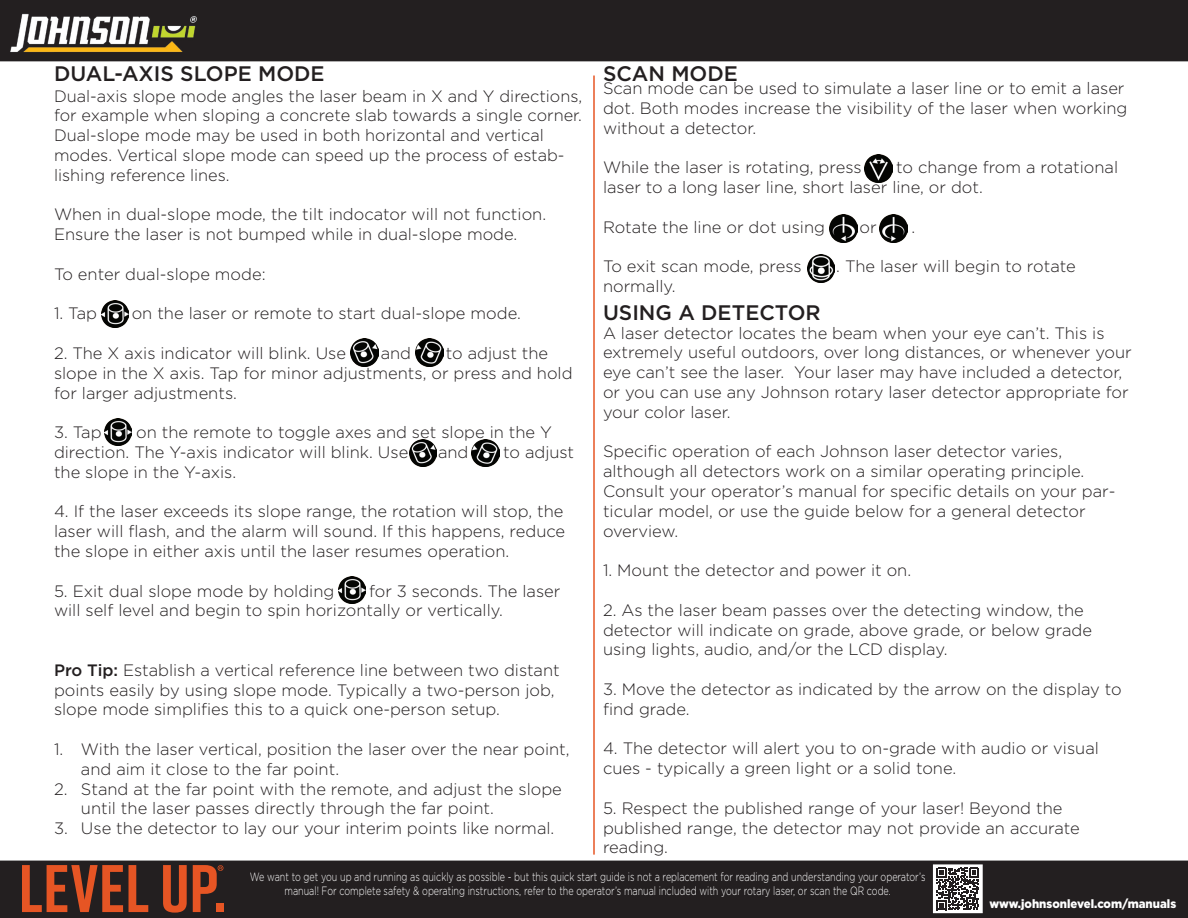
<style>
.page{position:relative;width:1188px;height:918px;background:#fff}
.page>*{position:absolute;margin:0;border:0;box-sizing:border-box;transform-origin:0 0}
.t1{font:500 21px "Gotham";color:#231f20}
.t2{font:300 16.5px/19.8px "Gotham";color:#231f20}
.t3{font:300 12px/14.4px "Gotham";color:#fff;text-align:center;scale:.75 1}
.t4{font:900 12px "Gotham";color:#fff;scale:.95 1}
.s1{font-weight:500}
</style>
<div class="page">
<div style="left:0;top:861px;width:1188px;height:57px;background:#231f20"></div>
<div style="left:0;top:0;width:1188px;height:61px;background:#231f20"></div>
<img style="left:2px;top:10px;width:202px;height:47px">
<div style="left:249px;top:871px;width:677px;height:33px;background:#231f20"></div>
<div style="left:248px;top:870px;width:679px;height:35px;border:2px solid #231f20"></div>
<svg style="left:935px;top:866px;width:46px;height:45px"></svg>
<svg style="left:937px;top:868px;width:42px;height:42px"></svg>
<div style="left:933px;top:864px;width:50px;height:49px;border:1px solid #fff"></div>
<img style="left:880px;top:215px;width:27px;height:27px">
<img style="left:830px;top:215px;width:27px;height:27px">
<img style="left:865px;top:155px;width:27px;height:27px">
<img style="left:104px;top:418px;width:28px;height:28px">
<img style="left:807px;top:255px;width:27px;height:27px">
<img style="left:351px;top:339px;width:27px;height:27px">
<img style="left:416px;top:339px;width:27px;height:27px">
<img style="left:101px;top:301px;width:28px;height:27px">
<img style="left:410px;top:439px;width:27px;height:27px">
<img style="left:472px;top:439px;width:27px;height:27px">
<img style="left:339px;top:576px;width:27px;height:28px">
<hr style="left:593px;top:76px;width:2px;height:779px;background:#e65524">
<svg style="left:22px;top:865px;width:101px;height:47px;background:#813921"></svg>
<svg style="left:129px;top:865px;width:19px;height:47px"></svg>
<svg style="left:163px;top:865px;width:24px;height:48px"></svg>
<svg style="left:193px;top:865px;width:30px;height:47px"></svg>
<p class="t1" style="left:54px;top:60px;width:272px">DUAL-AXIS SLOPE MODE</p>
<p class="t2" style="left:54px;top:86px;width:530px">Dual-axis slope mode angles the laser beam in X and Y directions, for example when sloping a concrete slab towards a single corner.<br>Dual-slope mode may be used in both horizontal and vertical modes. Vertical slope mode can speed up the process of estab&shy;lishing reference lines.</p>
<p class="t2" style="left:54px;top:204px;width:494px">When in dual-slope mode, the tilt indocator will not function.<br>Ensure the laser is not bumped while in dual-slope mode.</p>
<p class="t2" style="left:54px;top:264px;width:213px">To enter dual-slope mode:</p>
<p class="t2" style="left:54px;top:303px;width:45px">1. Tap</p>
<p class="t2" style="left:132px;top:303px;width:391px">on the laser or remote to start dual-slope mode.</p>
<p class="t2" style="left:54px;top:343px;width:294px">2. The X axis indicator will blink. Use</p>
<p class="t2" style="left:381px;top:343px;width:32px">and</p>
<p class="t1" style="left:603px;top:60px;width:136px">SCAN MODE</p>
<p class="t2" style="left:603px;top:78px;width:526px">Scan mode can be used to simulate a laser line or to emit a laser dot. Both modes increase the visibility of the laser when working without a detector.</p>
<p class="t2" style="left:603px;top:157px;width:260px">While the laser is rotating, press</p>
<p class="t2" style="left:603px;top:157px;width:517px;text-indent:293px">to change from a rotational laser to a long laser line, short laser line, or dot.</p>
<p class="t2" style="left:603px;top:217px;width:224px">Rotate the line or dot using</p>
<p class="t2" style="left:860px;top:217px;width:19px">or</p>
<p class="t2" style="left:911px;top:217px;width:5px">.</p>
<p class="t2" style="left:603px;top:256px;width:200px">To exit scan mode, press</p>
<p class="t2" style="left:836px;top:256px;width:241px">. The laser will begin to rotate</p>
<p class="t2" style="left:603px;top:276px;width:74px">normally.</p>
<p class="t1" style="left:603px;top:299px;width:219px">USING A DETECTOR</p>
<p class="t2" style="left:603px;top:323px;width:530px">A laser detector locates the beam when your eye can’t. This is extremely useful outdoors, over long distances, or whenever your eye can’t see the laser. Your laser may have included a detector, or you can use any Johnson rotary laser detector appropriate for your color laser.</p>
<p class="t2" style="left:603px;top:441px;width:514px">Specific operation of each Johnson laser detector varies, although all detectors work on a similar operating principle.<br>Consult your operator’s manual for specific details on your par&shy;ticular model, or use the guide below for a general detector overview.</p>
<p class="t2" style="left:603px;top:560px;width:310px">1. Mount the detector and power it on.</p>
<p class="t2" style="left:603px;top:600px;width:491px">2. As the laser beam passes over the detecting window, the detector will indicate on grade, above grade, or below grade using lights, audio, and/or the LCD display.</p>
<p class="t2" style="left:603px;top:679px;width:520px">3. Move the detector as indicated by the arrow on the display to find grade.</p>
<p class="t2" style="left:603px;top:738px;width:497px">4. The detector will alert you to on-grade with audio or visual cues - typically a green light or a solid tone.</p>
<p class="t2" style="left:603px;top:798px;width:478px">5. Respect the published range of your laser! Beyond the published range, the detector may not provide an accurate reading.</p>
<p class="t3" style="left:250px;top:869px;width:902px">We want to get you up and running as quickly as possible - but this quick start guide is not a replacement for reading and understanding your operator’s manual! For complete safety &amp; operating instructions, refer to the operator’s manual included with your rotary laser, or scan the QR code.</p>
<p class="t2" style="left:54px;top:343px;width:520px;text-indent:392px">to adjust the slope in the X axis. Tap for minor adjustments, or press and hold for larger adjustments.</p>
<p class="t2" style="left:54px;top:422px;width:49px">3. Tap</p>
<p class="t2" style="left:54px;top:422px;width:499px;text-indent:82px">on the remote to toggle axes and set slope in the Y direction. The Y-axis indicator will blink. Use</p>
<p class="t2" style="left:438px;top:442px;width:32px">and</p>
<p class="t2" style="left:503px;top:442px;width:73px">to adjust</p>
<p class="t2" style="left:54px;top:462px;width:184px">the slope in the Y-axis.</p>
<p class="t2" style="left:54px;top:501px;width:513px;text-align:justify">4. If the laser exceeds its slope range, the rotation will stop, the laser will flash, and the alarm will sound. If this happens, reduce the slope in either axis until the laser resumes operation.</p>
<p class="t2" style="left:54px;top:581px;width:282px">5. Exit dual slope mode by holding</p>
<p class="t2" style="left:54px;top:581px;width:508px;text-indent:315px">for 3 seconds. The laser will self level and begin to spin horizontally or vertically.</p>
<p class="t2" style="left:54px;top:660px;width:507px"><span class="s1">Pro Tip:</span> Establish a vertical reference line between two distant points easily by using slope mode. Typically a two-person job, slope mode simplifies this to a quick one-person setup.</p>
<p class="t2" style="left:81px;top:739px;width:490px;text-indent:-27px">1. With the laser vertical, position the laser over the near point, and aim it close to the far point.</p>
<p class="t2" style="left:81px;top:779px;width:482px;text-indent:-27px">2. Stand at the far point with the remote, and adjust the slope until the laser passes directly through the far point.</p>
<p class="t2" style="left:54px;top:818px;width:502px">3. Use the detector to lay our your interim points like normal.</p>
<p class="t4" style="left:989px;top:897px;width:198px">www.johnsonlevel.com/manuals</p>
</div>
